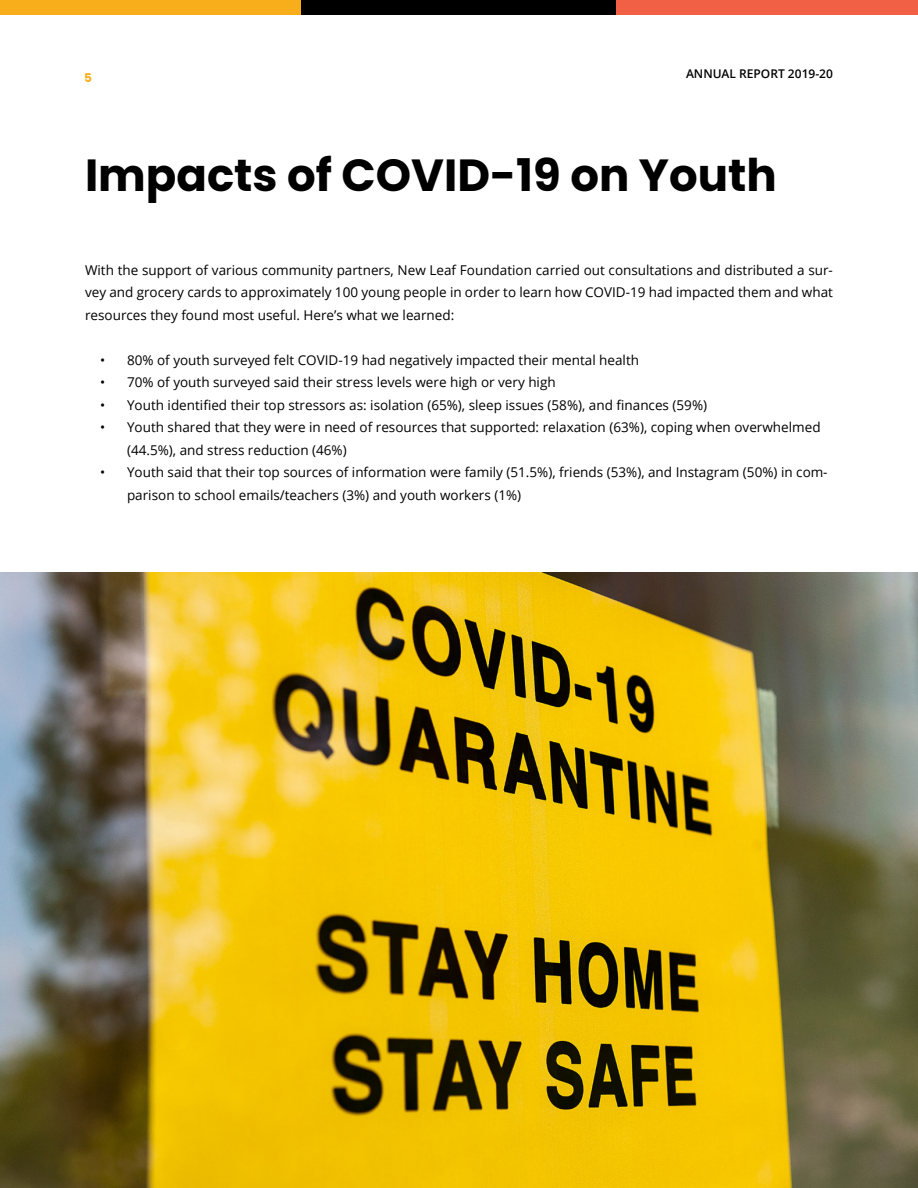
<style>
.page{position:relative;width:918px;height:1188px;background:#fff}
.page>*{position:absolute;margin:0;border:0;box-sizing:border-box;transform-origin:0 0}
.Headline_1__Left{font:700 45px "Poppins";color:#000}
.Body_Text{font:13.5px/22.5px "Open Sans";color:#000}
.t1{font:600 12px "Open Sans";color:#000}
.t2{font:700 12px "Poppins";color:#f8ae1a}
</style>
<div class="page">
<img style="left:0;top:573px;width:918px;height:615px">
<div style="left:0;top:0;width:302px;height:15px;background:#f8ae1a"></div>
<div style="left:302px;top:0;width:314px;height:15px;background:#000"></div>
<div style="left:616px;top:0;width:302px;height:15px;background:#f15f44"></div>
<p class="t2" style="left:84px;top:70px;width:9px">5</p>
<p class="t1" style="left:686px;top:66px;width:148px">ANNUAL REPORT 2019-20</p>
<p class="Headline_1__Left" style="left:85px;top:149px;width:693px">Impacts of COVID-19 on Youth</p>
<p class="Body_Text" style="left:85px;top:258px;width:749px;text-align:justify">With the support of various community partners, New Leaf Foundation carried out consultations and distributed a sur&shy;vey and grocery cards to approximately 100 young people in order to learn how COVID-19 had impacted them and what resources they found most useful. Here’s what we learned:</p>
<p class="Body_Text" style="left:100px;top:348px;width:541px">• 80% of youth surveyed felt COVID-19 had negatively impacted their mental health</p>
<p class="Body_Text" style="left:100px;top:371px;width:457px">• 70% of youth surveyed said their stress levels were high or very high</p>
<p class="Body_Text" style="left:100px;top:393px;width:609px">• Youth identified their top stressors as: isolation (65%), sleep issues (58%), and finances (59%)</p>
<p class="Body_Text" style="left:127px;top:416px;width:695px;text-indent:-27px">• Youth shared that they were in need of resources that supported: relaxation (63%), coping when overwhelmed (44.5%), and stress reduction (46%)</p>
<p class="Body_Text" style="left:127px;top:461px;width:702px;text-indent:-27px">• Youth said that their top sources of information were family (51.5%), friends (53%), and Instagram (50%) in com&shy;parison to school emails/teachers (3%) and youth workers (1%)</p>
</div>
